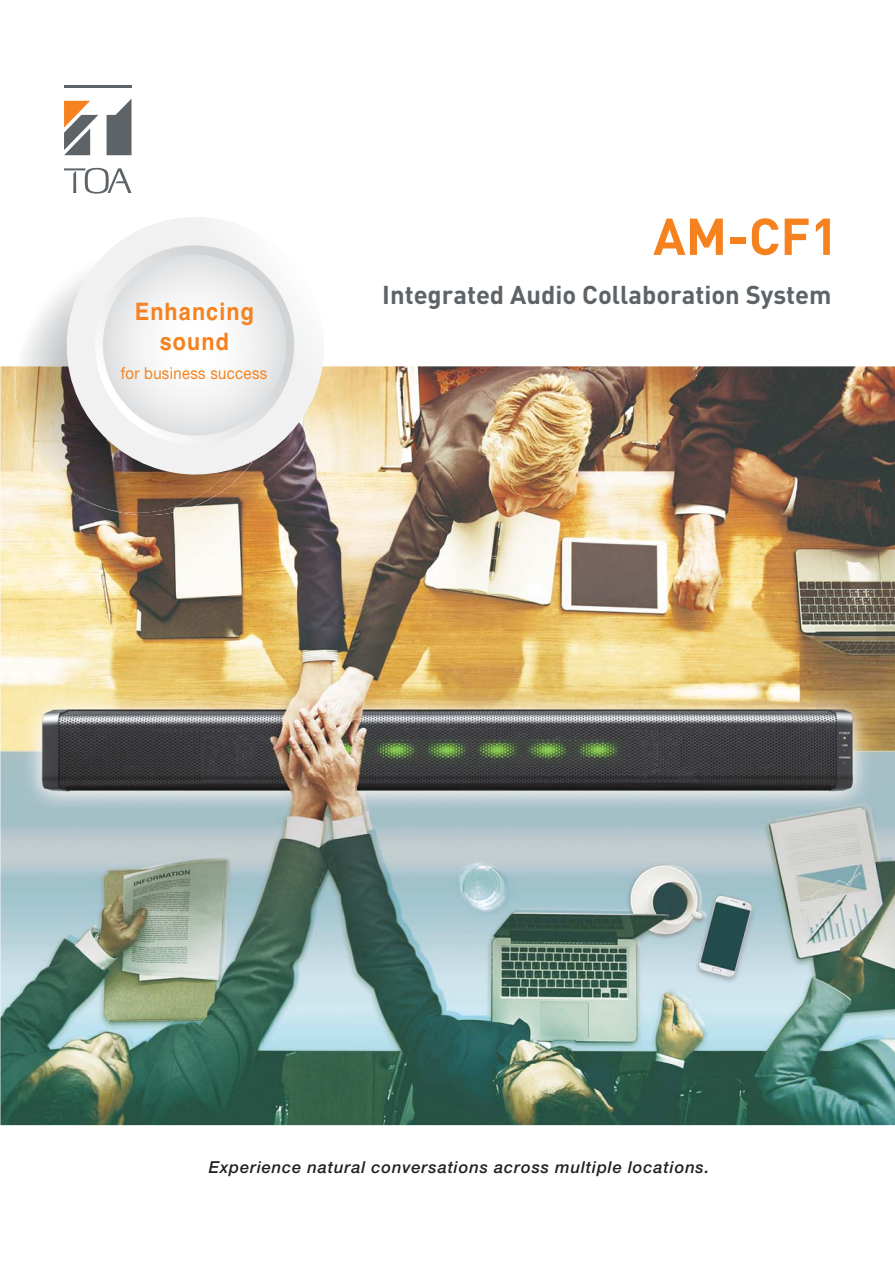
<style>
.page{position:relative;width:895px;height:1265px;background:#fff}
.page>*{position:absolute;margin:0;border:0;box-sizing:border-box;transform-origin:0 0}
.t1{font:51px "DIN Bold";color:#f5821f}
.t2{font:25.5px "DIN Bold";color:#5d6367}
.t3{font:700 24px/29.7px "Helvetica";letter-spacing:.05em;color:#f5821f;text-align:center;scale:.9 1}
.t4{font:italic 500 16.5px "Helvetica Neue";letter-spacing:.05em;color:#231f20}
.t5{font:16.5px "Helvetica Neue";letter-spacing:.025em;color:#f5821f;scale:.9 1}
</style>
<div class="page">
<img style="left:0;top:366px;width:895px;height:759px">
<svg style="left:64px;top:101px;width:34px;height:54px"></svg>
<hr style="left:64px;top:86px;width:67px;height:2px;background:#5d6367">
<svg style="left:107px;top:99px;width:24px;height:56px"></svg>
<svg style="left:64px;top:168px;width:67px;height:26px"></svg>
<img style="left:12px;top:371px;width:3px;height:138px">
<img style="left:92px;top:487px;width:161px;height:28px">
<img style="left:15px;top:366px;width:87px;height:147px">
<img style="left:102px;top:487px;width:88px;height:26px">
<img style="left:189px;top:487px;width:44px;height:15px">
<svg style="left:54px;top:217px;width:283px;height:270px"></svg>
<svg style="left:83px;top:243px;width:223px;height:214px"></svg>
<svg style="left:103px;top:254px;width:183px;height:181px"></svg>
<h3 class="t3" style="left:135px;top:299px;width:134px">Enhancing sound</h3>
<p class="t5" style="left:121px;top:367px;width:164px">for business success</p>
<h1 class="t1" style="left:653px;top:219px;width:187px">AM-CF1</h1>
<h2 class="t2" style="left:382px;top:286px;width:451px">Integrated Audio Collaboration System</h2>
<p class="t4" style="left:209px;top:1158px;width:502px">Experience natural conversations across multiple locations.</p>
</div>
